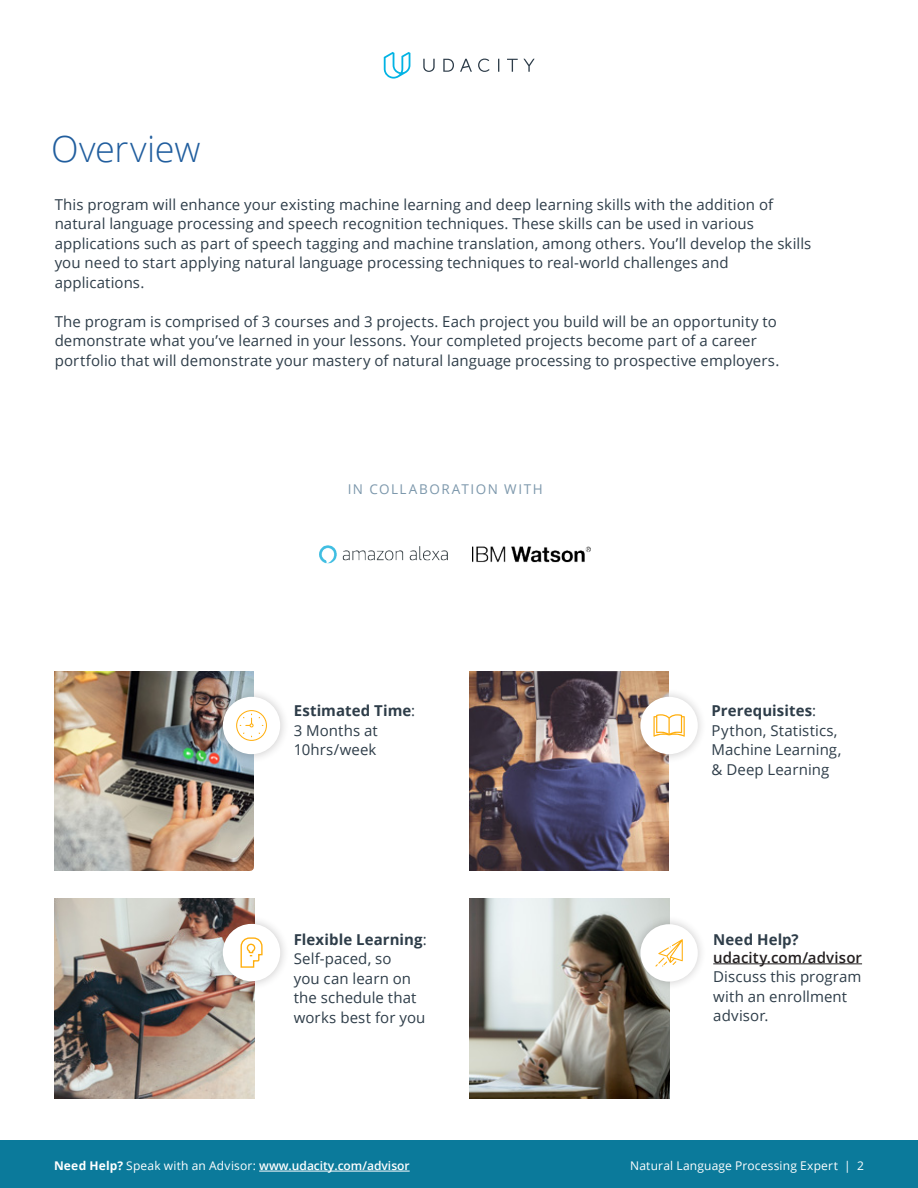
<style>
.page{position:relative;width:918px;height:1188px;background:#fff}
.page>*{position:absolute;margin:0;border:0;box-sizing:border-box;transform-origin:0 0}
.t1{font:300 36px "Open Sans";letter-spacing:-.005em;color:#215e9e}
.Body_Copy{font:15px/19.5px "Open Sans";letter-spacing:.005em;color:#2e3d49}
.Body_Copy-2{font:600 15px/18px "Open Sans";letter-spacing:.01em;color:#231f20}
.Body_Copy-3{font:13.5px "Open Sans";letter-spacing:.115em;color:#7d98ac}
.t2{font:600 12px "Open Sans";color:#fff}
.t3{font:12px "Open Sans";letter-spacing:.015em;color:#fff}
.s1{font-weight:700}
.s2{font-weight:700;color:#2e3d49}
.s3{font-weight:400}
</style>
<div class="page">
<div style="left:0;top:1140px;width:918px;height:48px;background:#0b7a9b"></div>
<hr style="left:259px;top:1171px;width:151px;height:1px;background:#fff">
<svg style="left:384px;top:52px;width:26px;height:27px"></svg>
<svg style="left:423px;top:59px;width:112px;height:13px"></svg>
<hr style="left:713px;top:963px;width:149px;height:1px;background:#231f20">
<img style="left:54px;top:671px;width:199px;height:199px">
<img style="left:470px;top:899px;width:199px;height:199px">
<img style="left:469px;top:671px;width:200px;height:200px">
<img style="left:55px;top:899px;width:199px;height:199px">
<div style="left:213px;top:687px;width:77px;height:76px;background:#231f20;opacity:.25"></div>
<div style="left:223px;top:697px;width:57px;height:57px;background:#fff;border-radius:50%"></div>
<svg style="left:236px;top:710px;width:31px;height:31px"></svg>
<div style="left:631px;top:687px;width:76px;height:76px;background:#231f20;opacity:.25"></div>
<div style="left:640px;top:697px;width:58px;height:57px;background:#fff;border-radius:50%"></div>
<svg style="left:653px;top:714px;width:32px;height:23px"></svg>
<div style="left:631px;top:915px;width:76px;height:76px;background:#231f20;opacity:.25"></div>
<div style="left:640px;top:924px;width:58px;height:58px;background:#fff;border-radius:50%"></div>
<svg style="left:655px;top:939px;width:28px;height:28px"></svg>
<div style="left:213px;top:914px;width:77px;height:77px;background:#231f20;opacity:.25"></div>
<div style="left:223px;top:924px;width:57px;height:57px;background:#fff;border-radius:50%"></div>
<svg style="left:240px;top:937px;width:23px;height:31px"></svg>
<img style="left:320px;top:545px;width:128px;height:19px">
<img style="left:472px;top:546px;width:118px;height:17px">
<p class="t1" style="left:51px;top:125px;width:151px">Overview</p>
<p class="Body_Copy" style="left:55px;top:194px;width:720px">This program will enhance your existing machine learning and deep learning skills with the addition of</p>
<p class="Body_Copy" style="left:55px;top:214px;width:701px">natural language processing and speech recognition techniques. These skills can be used in various</p>
<p class="Body_Copy" style="left:55px;top:233px;width:758px">applications such as part of speech tagging and machine translation, among others. You’ll develop the skills</p>
<p class="Body_Copy" style="left:55px;top:253px;width:676px">you need to start applying natural language processing techniques to real-world challenges and</p>
<p class="Body_Copy" style="left:55px;top:272px;width:91px">applications.</p>
<p class="Body_Copy" style="left:55px;top:311px;width:724px">The program is comprised of 3 courses and 3 projects. Each project you build will be an opportunity to</p>
<p class="Body_Copy" style="left:55px;top:331px;width:704px">demonstrate what you’ve learned in your lessons. Your completed projects become part of a career</p>
<p class="Body_Copy" style="left:55px;top:350px;width:726px">portfolio that will demonstrate your mastery of natural language processing to prospective employers.</p>
<p class="Body_Copy-3" style="left:348px;top:480px;width:197px">IN COLLABORATION WITH</p>
<p class="Body_Copy" style="left:294px;top:701px;width:123px"><span class="s1">Estimated Time</span>:<br>3 Months at<br>10hrs/week</p>
<p class="Body_Copy" style="left:294px;top:929px;width:135px"><span class="s1">Flexible Learning</span>:<br>Self-paced, so<br>you can learn on the schedule that works best for you</p>
<p class="Body_Copy" style="left:712px;top:701px;width:131px"><span class="s1">Prerequisites</span>:<br>Python, Statistics,<br>Machine Learning, &amp; Deep Learning</p>
<p class="Body_Copy-2" style="left:713px;top:930px;width:150px"><span class="s2">Need Help? </span>udacity.com/advisor</p>
<p class="Body_Copy" style="left:713px;top:967px;width:150px">Discuss this program with an enrollment advisor.</p>
<p class="t2" style="left:54px;top:1158px;width:357px"><span class="s1">Need Help?</span> <span class="s3">Speak with an Advisor:</span> www.udacity.com/advisor</p>
<p class="t3" style="left:630px;top:1158px;width:235px">Natural Language Processing Expert | 2</p>
</div>
